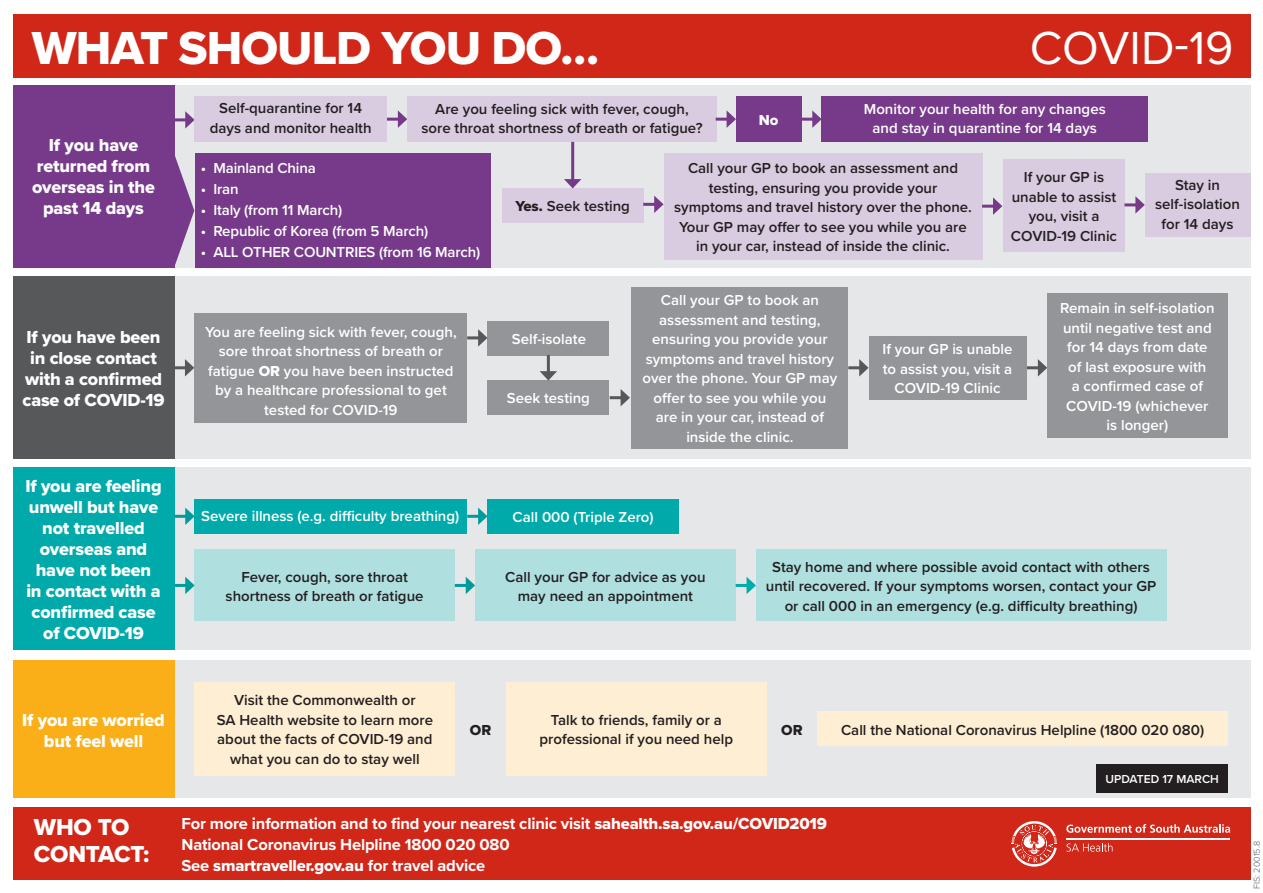
<style>
.page{position:relative;width:1263px;height:893px;background:#fff}
.page>*{position:absolute;margin:0;border:0;box-sizing:border-box;transform-origin:0 0}
.t1{font:48px "Proxima Nova Extrabld";letter-spacing:-.02em;color:#fff}
.t2{font:48px "Proxima Nova";color:#fff}
.t3{font:24px/27px "Proxima Nova Extrabld";letter-spacing:-.01em;color:#fff}
.t4{font:18px/21px "Proxima Nova Extrabld";letter-spacing:-.01em;color:#fff;text-align:center}
.t5{font:700 16.5px "Proxima Nova";letter-spacing:-.01em;color:#fff}
.t6{font:16.5px "Proxima Nova Extrabld";letter-spacing:-.01em;color:#fff}
.t7{font:600 15px/19.5px "Proxima Nova";color:#231f20;text-align:center}
.t8{font:600 15px/19.5px "Proxima Nova";color:#fff;text-align:center}
.t9{font:15px "Proxima Nova Extrabld";color:#231f20}
.t10{font:15px "Proxima Nova Extrabld";color:#fff}
.t11{font:600 12px "Proxima Nova";color:#fff}
.t12{font:300 9px "Proxima Nova";color:#57585a}
.s1{font-family:"Proxima Nova Extrabld";font-weight:400}
.s2{font-family:"Proxima Nova";font-weight:700}
</style>
<div class="page">
<div style="left:13px;top:86px;width:1237px;height:182px;background:#e6e7e9"></div>
<div style="left:13px;top:660px;width:1237px;height:138px;background:#e6e7e9"></div>
<div style="left:13px;top:468px;width:1237px;height:182px;background:#e6e7e9"></div>
<div style="left:13px;top:277px;width:1237px;height:182px;background:#e6e7e9"></div>
<div style="left:13px;top:14px;width:1237px;height:64px;background:#d02719"></div>
<div style="left:13px;top:807px;width:1237px;height:73px;background:#d02719"></div>
<div style="left:195px;top:682px;width:260px;height:94px;background:#feeed3"></div>
<div style="left:506px;top:682px;width:260px;height:94px;background:#feeed3"></div>
<div style="left:817px;top:712px;width:411px;height:34px;background:#feeed3"></div>
<div style="left:195px;top:313px;width:272px;height:109px;background:#939598"></div>
<div style="left:194px;top:550px;width:261px;height:71px;background:#b0dfe0"></div>
<div style="left:195px;top:499px;width:272px;height:34px;background:#0aa"></div>
<div style="left:487px;top:499px;width:192px;height:34px;background:#0aa"></div>
<div style="left:502px;top:188px;width:141px;height:34px;background:#d9cce0"></div>
<div style="left:631px;top:287px;width:217px;height:162px;background:#939598"></div>
<hr style="left:1066px;top:838px;width:164px;height:1px;background:#fff">
<svg style="left:1066px;top:824px;width:164px;height:9px"></svg>
<svg style="left:1066px;top:843px;width:46px;height:9px"></svg>
<svg style="left:1011px;top:821px;width:46px;height:46px"></svg>
<div style="left:736px;top:96px;width:65px;height:46px;background:#773a8b"></div>
<div style="left:822px;top:96px;width:326px;height:46px;background:#773a8b"></div>
<hr style="left:174px;top:584px;width:14px;height:3px;background:#009c9b">
<svg style="left:185px;top:577px;width:10px;height:17px"></svg>
<div style="left:487px;top:321px;width:122px;height:34px;background:#939598"></div>
<div style="left:487px;top:381px;width:122px;height:34px;background:#939598"></div>
<div style="left:13px;top:86px;width:161px;height:182px;background:#773a8b"></div>
<div style="left:13px;top:277px;width:161px;height:182px;background:#57585a"></div>
<div style="left:13px;top:468px;width:161px;height:182px;background:#0aa"></div>
<div style="left:13px;top:660px;width:161px;height:138px;background:#faaf18"></div>
<hr style="left:174px;top:515px;width:14px;height:3px;background:#009c9b">
<svg style="left:185px;top:508px;width:10px;height:17px"></svg>
<hr style="left:467px;top:515px;width:14px;height:3px;background:#009c9b">
<svg style="left:478px;top:508px;width:9px;height:17px"></svg>
<svg style="left:455px;top:577px;width:20px;height:17px"></svg>
<div style="left:756px;top:550px;width:410px;height:71px;background:#b0dfe0"></div>
<div style="left:475px;top:550px;width:261px;height:71px;background:#b0dfe0"></div>
<svg style="left:736px;top:577px;width:20px;height:17px"></svg>
<hr style="left:174px;top:366px;width:14px;height:3px;background:#57585a">
<svg style="left:185px;top:359px;width:9px;height:17px"></svg>
<hr style="left:467px;top:336px;width:14px;height:3px;background:#57585a">
<svg style="left:478px;top:329px;width:9px;height:18px"></svg>
<hr style="left:547px;top:355px;width:3px;height:19px;background:#57585a">
<svg style="left:540px;top:371px;width:17px;height:10px"></svg>
<svg style="left:610px;top:389px;width:20px;height:17px"></svg>
<hr style="left:848px;top:366px;width:14px;height:3px;background:#57585a">
<svg style="left:859px;top:359px;width:9px;height:17px"></svg>
<svg style="left:1027px;top:359px;width:20px;height:17px"></svg>
<div style="left:1047px;top:294px;width:180px;height:144px;background:#939598"></div>
<hr style="left:174px;top:118px;width:14px;height:3px;background:#773a8b">
<svg style="left:185px;top:111px;width:9px;height:18px"></svg>
<div style="left:194px;top:96px;width:193px;height:46px;background:#d9cce0"></div>
<hr style="left:387px;top:118px;width:14px;height:3px;background:#773a8b">
<svg style="left:398px;top:110px;width:9px;height:18px"></svg>
<div style="left:407px;top:96px;width:310px;height:46px;background:#d9cce0"></div>
<svg style="left:716px;top:110px;width:20px;height:18px"></svg>
<hr style="left:801px;top:118px;width:14px;height:3px;background:#773a8b">
<svg style="left:812px;top:110px;width:10px;height:18px"></svg>
<hr style="left:643px;top:203px;width:14px;height:3px;background:#773a8b">
<svg style="left:654px;top:196px;width:9px;height:17px"></svg>
<div style="left:663px;top:153px;width:319px;height:107px;background:#d9cce0"></div>
<hr style="left:982px;top:205px;width:14px;height:3px;background:#773a8b">
<svg style="left:993px;top:197px;width:9px;height:18px"></svg>
<div style="left:1003px;top:159px;width:122px;height:93px;background:#d9cce0"></div>
<hr style="left:1124px;top:203px;width:14px;height:3px;background:#773a8b">
<svg style="left:1135px;top:196px;width:10px;height:18px"></svg>
<div style="left:1145px;top:173px;width:105px;height:64px;background:#d9cce0"></div>
<hr style="left:571px;top:142px;width:3px;height:40px;background:#773a8b">
<svg style="left:564px;top:179px;width:17px;height:9px"></svg>
<div style="left:869px;top:336px;width:158px;height:64px;background:#939598"></div>
<div style="left:195px;top:153px;width:295px;height:115px;background:#773a8b"></div>
<svg style="left:174px;top:153px;width:20px;height:115px"></svg>
<div style="left:1097px;top:764px;width:131px;height:28px;background:#231f20"></div>
<p class="t1" style="left:32px;top:12px;width:569px">WHAT SHOULD YOU DO…</p>
<p class="t2" style="left:1030px;top:12px;width:205px">COVID-19</p>
<p class="t4" style="left:32px;top:134px;width:124px">If you have returned from overseas in the past 14 days</p>
<p class="t4" style="left:23px;top:327px;width:143px">If you have been in close contact with a confirmed case of COVID-19</p>
<p class="t4" style="left:25px;top:475px;width:138px">If you are feeling unwell but have not travelled overseas and have not been<br>in contact with a confirmed case of COVID-19</p>
<p class="t7" style="left:210px;top:98px;width:163px">Self-quarantine for 14 days and monitor health</p>
<p class="t7" style="left:421px;top:99px;width:283px">Are you feeling sick with fever, cough, sore throat shortness of breath or fatigue?</p>
<p class="t10" style="left:759px;top:108px;width:21px">No</p>
<p class="t8" style="left:864px;top:99px;width:243px">Monitor your health for any changes and stay in quarantine for 14 days</p>
<p class="t7" style="left:1011px;top:167px;width:108px">If your GP is unable to assist you, visit a<br>COVID-19 Clinic</p>
<p class="t7" style="left:1155px;top:175px;width:86px">Stay in self-isolation for 14 days</p>
<p class="t8" style="left:201px;top:158px;width:117px">• Mainland China</p>
<p class="t8" style="left:201px;top:179px;width:39px">• Iran</p>
<p class="t8" style="left:201px;top:200px;width:143px">• Italy (from 11 March)</p>
<p class="t8" style="left:201px;top:221px;width:229px">• Republic of Korea (from 5 March)</p>
<p class="t8" style="left:201px;top:242px;width:281px">• ALL OTHER COUNTRIES (from 16 March)</p>
<p class="t7" style="left:674px;top:158px;width:299px">Call your GP to book an assessment and testing, ensuring you provide your symptoms and travel history over the phone.<br>Your GP may offer to see you while you are in your car, instead of inside the clinic.</p>
<p class="t7" style="left:515px;top:196px;width:116px"><span class="s1">Yes.</span> Seek testing</p>
<p class="t8" style="left:205px;top:321px;width:253px">You are feeling sick with fever, cough, sore throat shortness of breath or fatigue <span class="s1">OR</span> you have been instructed by a healthcare professional to get tested for COVID-19</p>
<p class="t8" style="left:512px;top:329px;width:76px">Self-isolate</p>
<p class="t8" style="left:507px;top:388px;width:85px">Seek testing</p>
<p class="t8" style="left:642px;top:290px;width:196px">Call your GP to book an assessment and testing, ensuring you provide your symptoms and travel history over the phone. Your GP may offer to see you while you are in your car, instead of inside the clinic.</p>
<p class="t8" style="left:201px;top:506px;width:260px">Severe illness (e.g. difficulty breathing)</p>
<p class="t8" style="left:513px;top:506px;width:143px">Call 000 (Triple Zero)</p>
<p class="t8" style="left:882px;top:339px;width:132px">If your GP is unable to assist you, visit a<br>COVID-19 Clinic</p>
<p class="t8" style="left:1060px;top:298px;width:156px">Remain in self-isolation until negative test and for 14 days from date of last exposure with<br>a confirmed case of<br>COVID-19 (whichever is longer)</p>
<p class="t7" style="left:226px;top:566px;width:199px">Fever, cough, sore throat shortness of breath or fatigue</p>
<p class="t7" style="left:505px;top:566px;width:202px">Call your GP for advice as you may need an appointment</p>
<p class="t7" style="left:766px;top:557px;width:392px">Stay home and where possible avoid contact with others until recovered. If your symptoms worsen, contact your GP or call 000 in an emergency (e.g. difficulty breathing)</p>
<p class="t4" style="left:22px;top:709px;width:144px">If you are worried but feel well</p>
<p class="t3" style="left:34px;top:813px;width:117px">WHO TO<br>CONTACT:</p>
<p class="t7" style="left:217px;top:690px;width:218px">Visit the Commonwealth or<br>SA Health website to learn more about the facts of COVID-19 and what you can do to stay well</p>
<p class="t7" style="left:540px;top:710px;width:195px">Talk to friends, family or a professional if you need help</p>
<p class="t9" style="left:470px;top:719px;width:23px">OR</p>
<p class="t9" style="left:781px;top:719px;width:23px">OR</p>
<p class="t5" style="left:182px;top:812px;width:647px">For more information and to find your nearest clinic visit <span class="s1">sahealth.sa.gov.au/COVID2019</span></p>
<p class="t5" style="left:182px;top:833px;width:330px">National Coronavirus Helpline 1800 020 080</p>
<p class="t6" style="left:182px;top:854px;width:305px"><span class="s2">See</span> smartraveller.gov.au <span class="s2">for travel advice</span></p>
<p class="t7" style="left:841px;top:720px;width:365px">Call the National Coronavirus Helpline (1800 020 080)</p>
<p class="t11" style="left:1105px;top:770px;width:115px">UPDATED 17 MARCH</p>
<p class="t12" style="left:1250px;top:889px;width:49px;rotate:-90deg">FIS: 20015.8</p>
</div>
